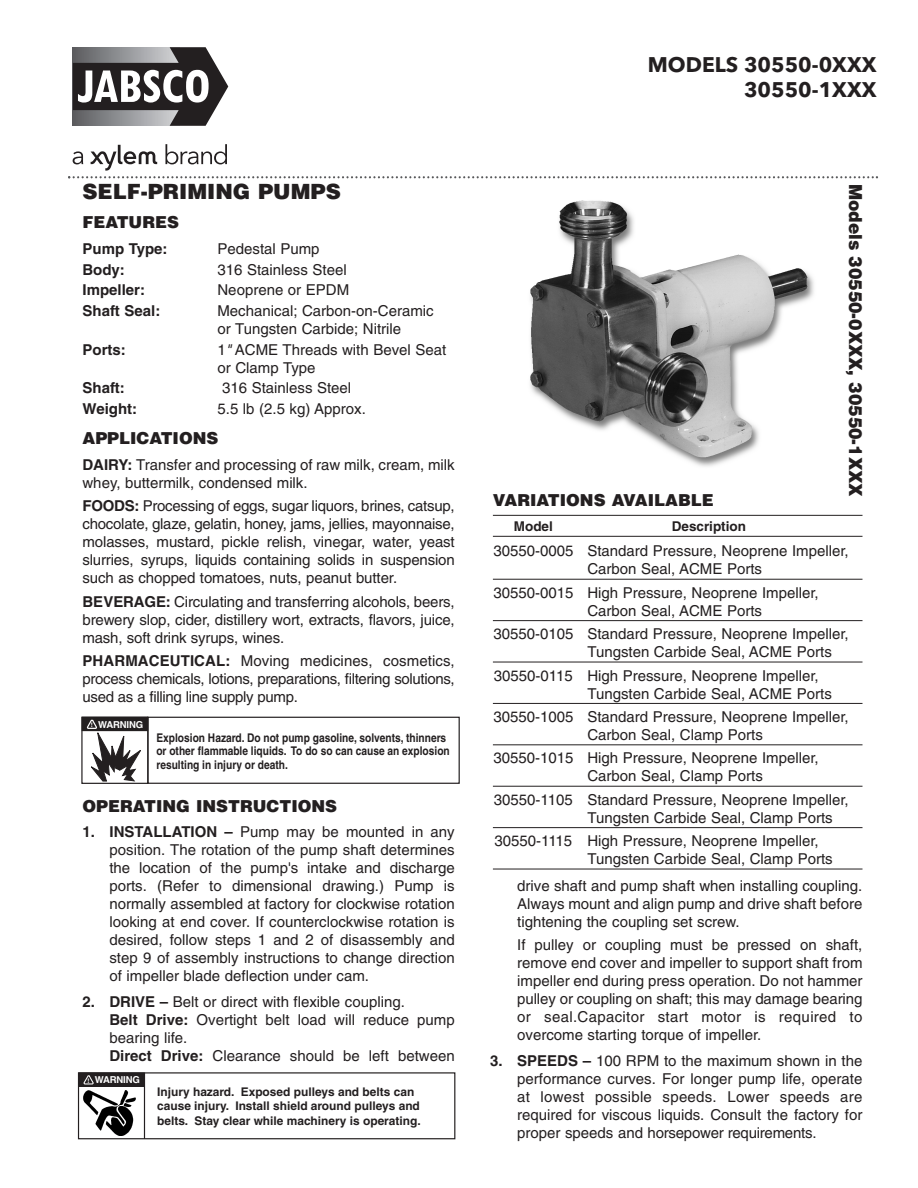
<style>
.page{position:relative;width:918px;height:1188px;background:#fff}
.page>*{position:absolute;margin:0;border:0;box-sizing:border-box;transform-origin:0 0}
.t1{font:700 21px/25.2px "Avenir Next LT Pro";color:#231f20;text-align:right}
.t2{font:900 21px "Helvetica";color:#231f20}
.t3{font:900 18px "Helvetica";color:#231f20;scale:.95 1}
.t4{font:900 16.5px "Helvetica";color:#231f20}
.t5{font:15px/18px "Helvetica";color:#231f20}
.t6{font:700 15px "Helvetica";color:#231f20}
.t7{font:700 13.5px "Helvetica";color:#231f20}
.t8{font:700 12px/13.5px "Helvetica";color:#231f20;scale:.85 1}
.t9{font:700 12px/14.2px "Helvetica";color:#231f20}
.t10{font:700 9.6px "Helvetica";letter-spacing:-.02em;color:#fff}
.s1{font-style:italic}
.s2{font-weight:700}
.s3{font-size:6.3px}
</style>
<div class="page">
<img style="left:530px;top:200px;width:284px;height:267px">
<hr style="left:493px;top:515px;width:369px;height:1px;background:#231f20">
<hr style="left:493px;top:536px;width:369px;height:1px;background:#231f20">
<hr style="left:493px;top:579px;width:369px;height:1px;background:#231f20">
<hr style="left:493px;top:620px;width:369px;height:1px;background:#231f20">
<hr style="left:493px;top:662px;width:369px;height:1px;background:#231f20">
<hr style="left:493px;top:703px;width:369px;height:1px;background:#231f20">
<hr style="left:493px;top:744px;width:369px;height:1px;background:#231f20">
<hr style="left:493px;top:786px;width:369px;height:1px;background:#231f20">
<hr style="left:493px;top:827px;width:369px;height:1px;background:#231f20">
<hr style="left:493px;top:869px;width:369px;height:1px;background:#231f20">
<div style="left:82px;top:717px;width:66px;height:14px;background:#231f20"></div>
<div style="left:81px;top:717px;width:67px;height:67px;border:1px solid #231f20"></div>
<div style="left:147px;top:717px;width:313px;height:67px;border:1px solid #231f20"></div>
<svg style="left:86px;top:719px;width:56px;height:62px"></svg>
<div style="left:78px;top:1072px;width:377px;height:67px;border:1px solid #231f20"></div>
<div style="left:79px;top:1073px;width:65px;height:13px;background:#231f20"></div>
<div style="left:78px;top:1073px;width:67px;height:14px;border:1px solid #231f20"></div>
<svg style="left:83px;top:1075px;width:11px;height:12px"></svg>
<hr style="left:144px;top:1073px;width:1px;height:66px;background:#231f20">
<img style="left:84px;top:1091px;width:51px;height:44px">
<svg style="left:72px;top:47px;width:157px;height:79px"></svg>
<svg style="left:68px;top:144px;width:810px;height:34px"></svg>
<h1 class="t2" style="left:82px;top:179px;width:260px">SELF-PRIMING PUMPS</h1>
<p class="t4" style="left:82px;top:213px;width:98px">FEATURES</p>
<p class="t6" style="left:82px;top:243px;width:87px">Pump Type:</p>
<p class="t5" style="left:218px;top:241px;width:104px">Pedestal Pump</p>
<p class="t6" style="left:83px;top:264px;width:44px">Body:</p>
<p class="t5" style="left:218px;top:262px;width:131px">316 Stainless Steel</p>
<p class="t6" style="left:83px;top:285px;width:64px">Impeller:</p>
<p class="t5" style="left:218px;top:283px;width:133px">Neoprene or EPDM</p>
<p class="t6" style="left:83px;top:305px;width:79px">Shaft Seal:</p>
<p class="t5" style="left:218px;top:303px;width:218px">Mechanical; Carbon-on-Ceramic or Tungsten Carbide; Nitrile</p>
<p class="t6" style="left:83px;top:344px;width:45px">Ports:</p>
<p class="t5" style="left:217px;top:342px;width:230px">1<span class="s1">"</span> ACME Threads with Bevel Seat or Clamp Type</p>
<p class="t6" style="left:82px;top:383px;width:44px">Shaft:</p>
<p class="t5" style="left:222px;top:381px;width:131px">316 Stainless Steel</p>
<p class="t6" style="left:83px;top:403px;width:56px">Weight:</p>
<p class="t5" style="left:218px;top:401px;width:150px">5.5 lb (2.5 kg) Approx.</p>
<p class="t4" style="left:82px;top:429px;width:137px">APPLICATIONS</p>
<p class="t5" style="left:82px;top:457px;width:374px"><span class="s2">DAIRY:</span> Transfer and processing of raw milk, cream, milk whey, buttermilk, condensed milk.</p>
<p class="t5" style="left:82px;top:499px;width:374px;text-align:justify"><span class="s2">FOODS:</span> Processing of eggs, sugar liquors, brines, catsup, chocolate, glaze, gelatin, honey, jams, jellies, mayonnaise, molasses, mustard, pickle relish, vinegar, water, yeast slurries, syrups, liquids containing solids in suspension such as chopped tomatoes, nuts, peanut butter.</p>
<p class="t5" style="left:82px;top:594px;width:374px;text-align:justify"><span class="s2">BEVERAGE:</span> Circulating and transferring alcohols, beers, brewery slop, cider, distillery wort, extracts, flavors, juice, mash, soft drink syrups, wines.</p>
<p class="t5" style="left:82px;top:653px;width:374px;text-align:justify"><span class="s2">PHARMACEUTICAL:</span> Moving medicines, cosmetics, process chemicals, lotions, preparations, filtering solutions, used as a filling line supply pump.</p>
<p class="t10" style="left:91px;top:721px;width:54px"><span class="s3">!</span> WARNING</p>
<p class="t8" style="left:156px;top:732px;width:347px">Explosion Hazard. Do not pump gasoline, solvents, thinners or other flammable liquids. To do so can cause an explosion resulting in injury or death.</p>
<p class="t4" style="left:82px;top:796px;width:256px">OPERATING INSTRUCTIONS</p>
<p class="t5" style="left:109px;top:824px;width:347px;text-align:justify;text-indent:-27px"><span class="s2">1. INSTALLATION –</span> Pump may be mounted in any position. The rotation of the pump shaft determines the location of the pump's intake and discharge ports. (Refer to dimensional drawing.) Pump is normally assembled at factory for clockwise rotation looking at end cover. If counterclockwise rotation is desired, follow steps 1 and 2 of disassembly and step 9 of assembly instructions to change direction of impeller blade deflection under cam.</p>
<p class="t5" style="left:109px;top:994px;width:347px;text-indent:-27px"><span class="s2">2. DRIVE –</span> Belt or direct with flexible coupling.<br><span class="s2">Belt Drive:</span> Overtight belt load will reduce pump bearing life.<br><span class="s2">Direct Drive:</span> Clearance should be left between</p>
<p class="t10" style="left:88px;top:1077px;width:54px"><span class="s3">!</span> W ARNING</p>
<p class="t9" style="left:157px;top:1086px;width:265px">Injury hazard. Exposed pulleys and belts can cause injury . Install shield around pulleys and belts. Stay clear while machinery is operating.</p>
<h1 class="t1" style="left:648px;top:55px;width:230px">MODELS 30550-0XXX<br>30550-1XXX</h1>
<p class="t3" style="left:866px;top:184px;width:331px;rotate:90deg">Models 30550-0XXX, 30550-1XXX</p>
<p class="t4" style="left:493px;top:491px;width:222px">VARIATIONS AVAILABLE</p>
<p class="t7" style="left:514px;top:522px;width:40px">Model</p>
<p class="t7" style="left:672px;top:522px;width:76px">Description</p>
<p class="t5" style="left:493px;top:543px;width:357px;text-align:center">30550-0005 Standard Pressure, Neoprene Impeller,<br>Carbon Seal, ACME Ports</p>
<p class="t5" style="left:587px;top:585px;width:233px;text-indent:-94px">30550-0015 High Pressure, Neoprene Impeller,<br>Carbon Seal, ACME Ports</p>
<p class="t5" style="left:587px;top:626px;width:263px;text-indent:-94px">30550-0105 Standard Pressure, Neoprene Impeller,<br>Tungsten Carbide Seal, ACME Ports</p>
<p class="t5" style="left:587px;top:668px;width:246px;text-indent:-93px">30550-0115 High Pressure, Neoprene Impeller,<br>Tungsten Carbide Seal, ACME Ports</p>
<p class="t5" style="left:493px;top:709px;width:357px;text-align:center">30550-1005 Standard Pressure, Neoprene Impeller,<br>Carbon Seal, Clamp Ports</p>
<p class="t5" style="left:587px;top:750px;width:233px;text-indent:-94px">30550-1015 High Pressure, Neoprene Impeller,<br>Carbon Seal, Clamp Ports</p>
<p class="t5" style="left:587px;top:792px;width:263px;text-indent:-93px">30550-1105 Standard Pressure, Neoprene Impeller,<br>Tungsten Carbide Seal, Clamp Ports</p>
<p class="t5" style="left:587px;top:833px;width:247px;text-indent:-93px">30550-1115 High Pressure, Neoprene Impeller,<br>Tungsten Carbide Seal, Clamp Ports</p>
<p class="t5" style="left:517px;top:878px;width:347px;text-align:justify">drive shaft and pump shaft when installing coupling.<br>Always mount and align pump and drive shaft before tightening the coupling set screw.</p>
<p class="t5" style="left:517px;top:937px;width:347px;text-align:justify">If pulley or coupling must be pressed on shaft, remove end cover and impeller to support shaft from impeller end during press operation. Do not hammer pulley or coupling on shaft; this may damage bearing or seal.Capacitor start motor is required to overcome starting torque of impeller.</p>
<p class="t5" style="left:517px;top:1053px;width:347px;text-align:justify;text-indent:-27px"><span class="s2">3. SPEEDS –</span> 100 RPM to the maximum shown in the performance curves. For longer pump life, operate at lowest possible speeds. Lower speeds are required for viscous liquids. Consult the factory for proper speeds and horsepower requirements.</p>
</div>
